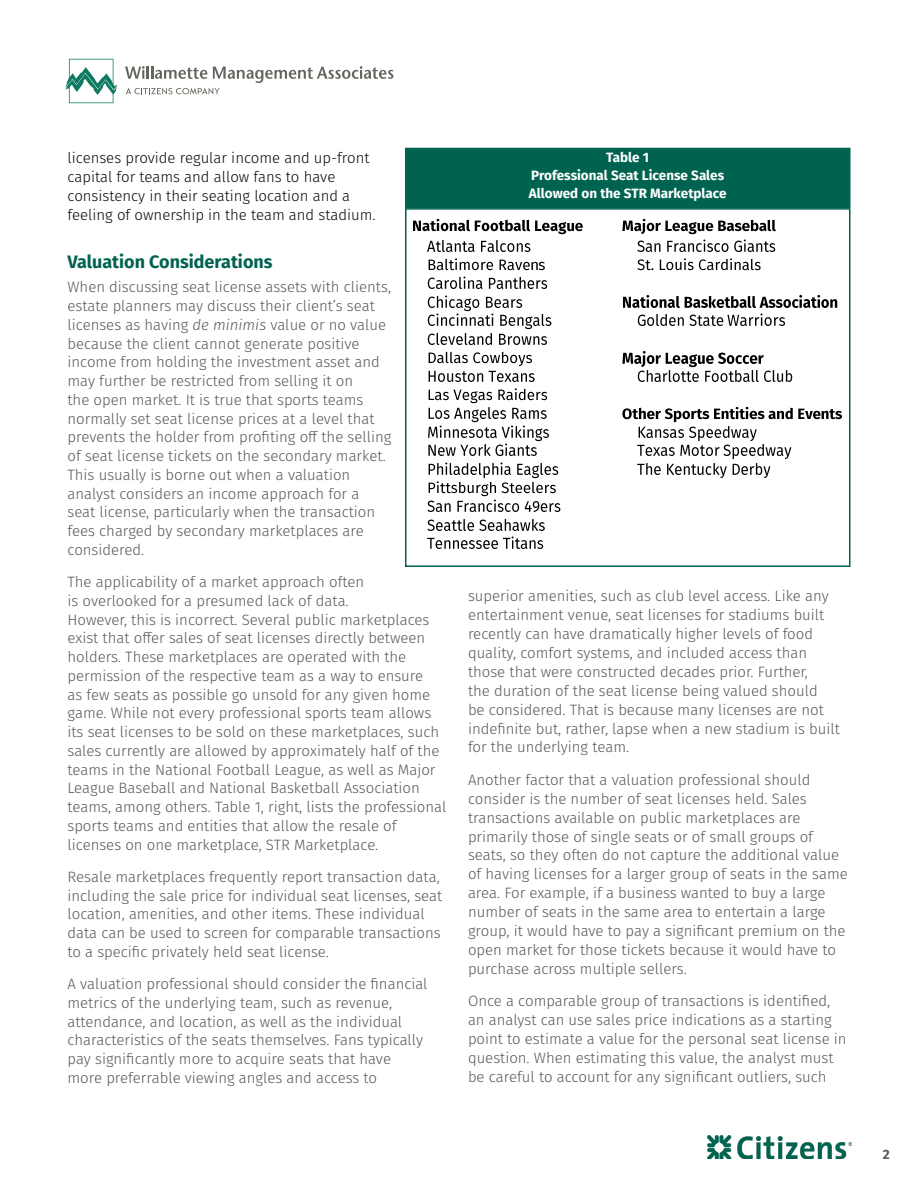
<style>
.page{position:relative;width:918px;height:1188px;background:#fff}
.page>*{position:absolute;margin:0;border:0;box-sizing:border-box;transform-origin:0 0}
.Subheads{font:700 18px "Fira Sans";color:#006350}
.Copy{font:300 15px/18.8px "Fira Sans";color:#57585a}
.Copy-2{font:300 15px/18.8px "Fira Sans";color:#0c0806}
.Subheads-2{font:700 13.5px "Fira Sans";color:#fff}
.t1{font:700 13.5px "Fira Sans";color:#57585a}
.s1{font-style:italic}
</style>
<div class="page">
<img style="left:707px;top:1136px;width:144px;height:23px">
<svg style="left:125px;top:66px;width:268px;height:28px"></svg>
<svg style="left:65px;top:59px;width:53px;height:44px"></svg>
<img style="left:413px;top:218px;width:170px;height:17px">
<img style="left:623px;top:218px;width:153px;height:17px">
<img style="left:428px;top:240px;width:103px;height:31px">
<img style="left:637px;top:239px;width:139px;height:13px">
<img style="left:530px;top:256px;width:9px;height:15px">
<img style="left:539px;top:261px;width:6px;height:10px">
<img style="left:637px;top:258px;width:124px;height:13px">
<img style="left:428px;top:276px;width:120px;height:13px">
<img style="left:428px;top:295px;width:95px;height:16px">
<img style="left:623px;top:294px;width:215px;height:14px">
<img style="left:428px;top:313px;width:124px;height:17px">
<img style="left:637px;top:314px;width:91px;height:12px">
<img style="left:728px;top:313px;width:58px;height:13px">
<img style="left:428px;top:333px;width:119px;height:12px">
<img style="left:428px;top:351px;width:104px;height:16px">
<img style="left:623px;top:350px;width:141px;height:17px">
<img style="left:428px;top:370px;width:107px;height:12px">
<img style="left:637px;top:370px;width:156px;height:12px">
<img style="left:428px;top:388px;width:121px;height:53px">
<img style="left:623px;top:406px;width:219px;height:17px">
<img style="left:638px;top:426px;width:119px;height:15px">
<img style="left:428px;top:443px;width:109px;height:13px">
<img style="left:637px;top:444px;width:83px;height:12px">
<img style="left:723px;top:444px;width:69px;height:16px">
<img style="left:428px;top:462px;width:131px;height:16px">
<img style="left:637px;top:463px;width:134px;height:15px">
<img style="left:428px;top:481px;width:128px;height:16px">
<img style="left:428px;top:499px;width:133px;height:13px">
<img style="left:428px;top:519px;width:117px;height:30px">
<div style="left:405px;top:208px;width:445px;height:359px;border:2px solid #006350"></div>
<div style="left:406px;top:148px;width:444px;height:59px;background:#006350"></div>
<div style="left:405px;top:148px;width:445px;height:60px;border:2px solid #006350"></div>
<p class="Copy-2" style="left:68px;top:149px;width:310px">licenses provide regular income and up-front capital for teams and allow fans to have consistency in their seating location and a feeling of ownership in the team and stadium.</p>
<p class="Subheads" style="left:68px;top:246px;width:207px">Valuation Considerations</p>
<p class="Copy" style="left:68px;top:278px;width:325px">When discussing seat license assets with clients, estate planners may discuss their client’s seat licenses as having <span class="s1">de minimis</span> value or no value because the client cannot generate positive income from holding the investment asset and may further be restricted from selling it on<br>the open market. It is true that sports teams normally set seat license prices at a level that prevents the holder from profiting off the selling of seat license tickets on the secondary market.<br>This usually is borne out when a valuation analyst considers an income approach for a<br>seat license, particularly when the transaction fees charged by secondary marketplaces are considered.</p>
<p class="Copy" style="left:68px;top:572px;width:380px">The applicability of a market approach often<br>is overlooked for a presumed lack of data.<br>However, this is incorrect. Several public marketplaces exist that offer sales of seat licenses directly between holders. These marketplaces are operated with the permission of the respective team as a way to ensure<br>as few seats as possible go unsold for any given home game. While not every professional sports team allows its seat licenses to be sold on these marketplaces, such sales currently are allowed by approximately half of the teams in the National Football League, as well as Major League Baseball and National Basketball Association teams, among others. Table 1, right, lists the professional sports teams and entities that allow the resale of licenses on one marketplace, STR Marketplace.</p>
<p class="Copy" style="left:68px;top:867px;width:376px">Resale marketplaces frequently report transaction data, including the sale price for individual seat licenses, seat location, amenities, and other items. These individual data can be used to screen for comparable transactions to a specific privately held seat license.</p>
<p class="Copy" style="left:68px;top:974px;width:362px">A valuation professional should consider the financial metrics of the underlying team, such as revenue, attendance, and location, as well as the individual characteristics of the seats themselves. Fans typically pay significantly more to acquire seats that have more preferrable viewing angles and access to</p>
<p class="Subheads-2" style="left:606px;top:146px;width:44px">Table 1</p>
<p class="Subheads-2" style="left:531px;top:164px;width:194px">Professional Seat License Sales</p>
<p class="Subheads-2" style="left:529px;top:182px;width:199px">Allowed on the STR Marketplace</p>
<p class="Copy" style="left:468px;top:586px;width:373px">superior amenities, such as club level access. Like any entertainment venue, seat licenses for stadiums built recently can have dramatically higher levels of food quality, comfort systems, and included access than those that were constructed decades prior. Further,<br>the duration of the seat license being valued should<br>be considered. That is because many licenses are not indefinite but, rather, lapse when a new stadium is built for the underlying team.</p>
<p class="Copy" style="left:468px;top:770px;width:381px">Another factor that a valuation professional should consider is the number of seat licenses held. Sales transactions available on public marketplaces are primarily those of single seats or of small groups of seats, so they often do not capture the additional value of having licenses for a larger group of seats in the same area. For example, if a business wanted to buy a large number of seats in the same area to entertain a large group, it would have to pay a significant premium on the open market for those tickets because it would have to purchase across multiple sellers.</p>
<p class="Copy" style="left:468px;top:991px;width:380px">Once a comparable group of transactions is identified, an analyst can use sales price indications as a starting point to estimate a value for the personal seat license in question. When estimating this value, the analyst must be careful to account for any significant outliers, such</p>
<p class="t1" style="left:883px;top:1143px;width:8px">2</p>
</div>
